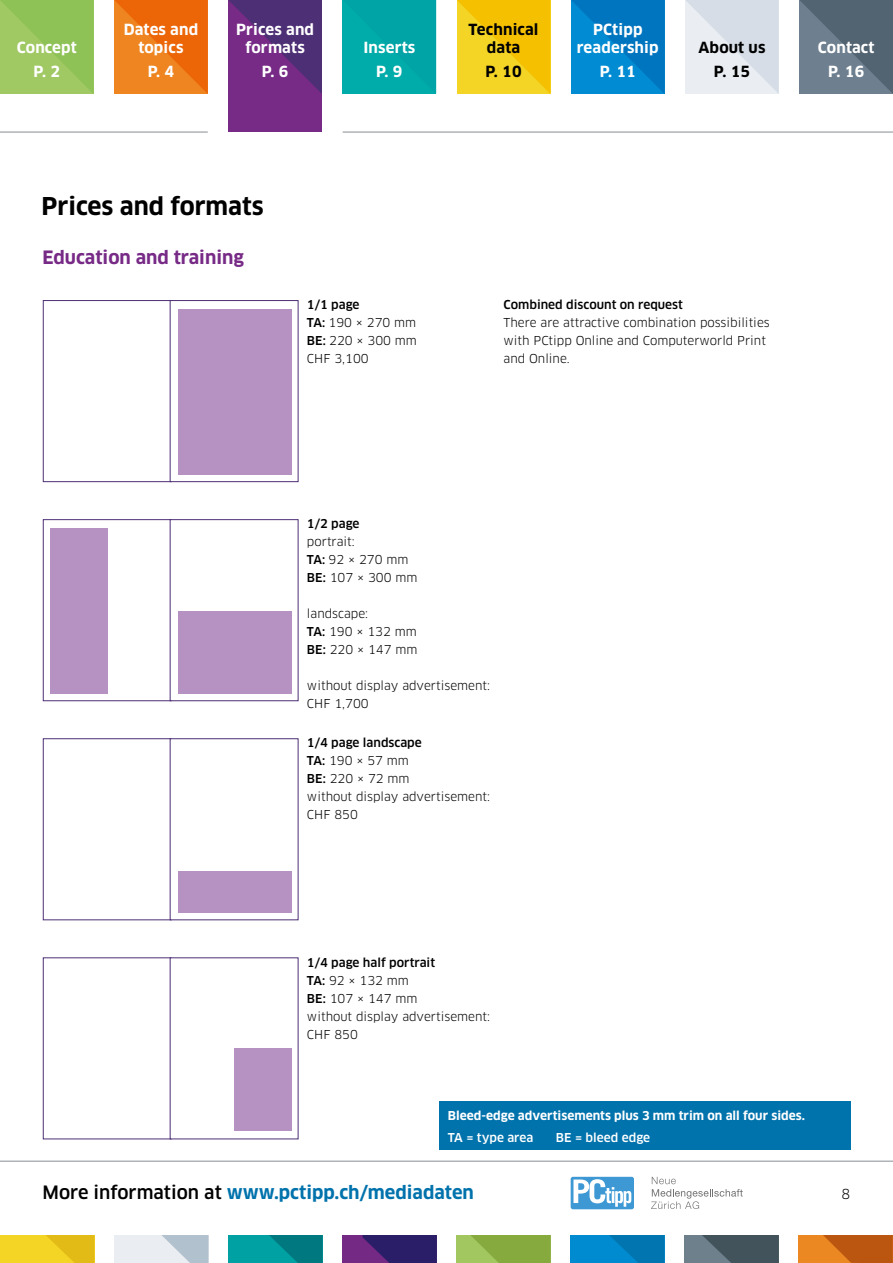
<style>
.page{position:relative;width:893px;height:1263px;background:#fff}
.page>*{position:absolute;margin:0;border:0;box-sizing:border-box;transform-origin:0 0}
.t1{font:700 24px "Clan OT";color:#000}
.t2{font:700 18px "Clan OT";color:#0072ac}
.t3{font:700 18px "Clan OT";color:#772a86}
.t4{font:700 15px/24px "Clan OT";letter-spacing:.01em;color:#fff;text-align:center}
.t5{font:700 15px/18px "Clan OT";letter-spacing:.01em;color:#000;text-align:center}
.t6{font:13.5px "Clan OT";color:#000}
.t7{font:12px/18px "Clan OT";color:#000}
.t8{font:700 12px "Clan OT";color:#fff}
.t9{font:500 12px "Clan OT";color:#000}
.t10{font:500 12px "Clan OT";color:#fff}
.s1{font-weight:500}
.s2{font-weight:500;color:#000}
</style>
<div class="page">
<div style="left:342px;top:1207px;width:95px;height:56px;background:#742984"></div>
<svg style="left:362px;top:1235px;width:75px;height:28px"></svg>
<div style="left:228px;top:1207px;width:95px;height:56px;background:#00a1a3"></div>
<svg style="left:269px;top:1235px;width:54px;height:28px"></svg>
<div style="left:798px;top:1207px;width:95px;height:56px;background:#ec8822"></div>
<svg style="left:823px;top:1235px;width:70px;height:28px"></svg>
<div style="left:456px;top:1207px;width:95px;height:56px;background:#a2c761"></div>
<svg style="left:471px;top:1235px;width:80px;height:28px"></svg>
<div style="left:114px;top:1207px;width:94px;height:56px;background:#eaedf1"></div>
<svg style="left:161px;top:1235px;width:47px;height:28px"></svg>
<div style="left:0;top:1207px;width:94px;height:56px;background:#f4d424"></div>
<svg style="left:46px;top:1235px;width:48px;height:28px"></svg>
<div style="left:0;top:1207px;width:893px;height:28px;background:#fff"></div>
<div style="left:571px;top:1177px;width:63px;height:32px;background:#3d98d4;border-radius:2px"></div>
<svg style="left:573px;top:1177px;width:206px;height:86px"></svg>
<hr style="left:0;top:1161px;width:893px;height:1px;background:#888e93">
<hr style="left:343px;top:132px;width:550px;height:1px;background:#888e93">
<hr style="left:0;top:132px;width:208px;height:1px;background:#888e93">
<svg style="left:0;top:0;width:94px;height:94px;background:#97c55d"></svg>
<svg style="left:114px;top:0;width:94px;height:94px;background:#ed7514"></svg>
<div style="left:228px;top:0;width:94px;height:132px;background:#772a86"></div>
<svg style="left:229px;top:0;width:93px;height:94px"></svg>
<div style="left:343px;top:0;width:93px;height:94px;background:#00a4a6"></div>
<svg style="left:457px;top:0;width:93px;height:94px;background:#f4c911"></svg>
<svg style="left:571px;top:0;width:94px;height:94px;background:#0080c8"></svg>
<svg style="left:685px;top:0;width:94px;height:94px;background:#e0e5ed"></svg>
<svg style="left:799px;top:0;width:94px;height:94px;background:#607181"></svg>
<div style="left:43px;top:300px;width:129px;height:182px;background:#fff;border:1px solid #4d2f75"></div>
<div style="left:170px;top:300px;width:128px;height:182px;background:#fff;border:1px solid #4d2f75"></div>
<div style="left:178px;top:309px;width:113px;height:166px;background:#b692c3"></div>
<div style="left:43px;top:519px;width:129px;height:182px;background:#fff;border:1px solid #4d2f75"></div>
<div style="left:170px;top:519px;width:128px;height:182px;background:#fff;border:1px solid #4d2f75"></div>
<div style="left:50px;top:528px;width:58px;height:166px;background:#b692c3"></div>
<div style="left:178px;top:611px;width:113px;height:83px;background:#b692c3"></div>
<div style="left:43px;top:957px;width:129px;height:182px;background:#fff;border:1px solid #4d2f75"></div>
<div style="left:170px;top:957px;width:128px;height:182px;background:#fff"></div>
<div style="left:234px;top:1048px;width:57px;height:83px;background:#b692c3"></div>
<div style="left:43px;top:738px;width:129px;height:182px;background:#fff;border:1px solid #4d2f75"></div>
<div style="left:170px;top:738px;width:128px;height:182px;background:#fff"></div>
<div style="left:178px;top:871px;width:113px;height:41px;background:#b692c3"></div>
<div style="left:439px;top:1102px;width:411px;height:48px;background:#0072ac"></div>
<p class="t4" style="left:17px;top:35px;width:61px">Concept<br>P. 2</p>
<p class="t4" style="left:124px;top:20px;width:76px;line-height:18px">Dates and topics</p>
<p class="t4" style="left:148px;top:59px;width:28px">P. 4</p>
<p class="t4" style="left:236px;top:20px;width:79px;line-height:18px">Prices and formats</p>
<p class="t4" style="left:262px;top:59px;width:28px">P. 6</p>
<h1 class="t1" style="left:41px;top:192px;width:224px">Prices and formats</h1>
<h2 class="t3" style="left:43px;top:247px;width:203px">Education and training</h2>
<p class="t4" style="left:363px;top:35px;width:53px">Inserts<br>P. 9</p>
<p class="t7" style="left:307px;top:296px;width:111px"><span class="s1">1/1 page<br>TA:</span> 190 × 270 mm<br><span class="s1">BE:</span> 220 × 300 mm<br>CHF 3,100</p>
<p class="t5" style="left:469px;top:20px;width:71px">Technical data</p>
<p class="t5" style="left:485px;top:62px;width:38px">P. 10</p>
<p class="t4" style="left:577px;top:20px;width:83px;line-height:18px">PCtipp readership</p>
<p class="t4" style="left:600px;top:59px;width:38px">P. 11</p>
<p class="t5" style="left:698px;top:35px;width:68px;line-height:24px">About us<br>P. 15</p>
<p class="t4" style="left:818px;top:35px;width:58px">Contact<br>P. 16</p>
<p class="t9" style="left:504px;top:298px;width:181px">Combined discount on request</p>
<p class="t7" style="left:504px;top:314px;width:268px">There are attractive combination possibilities with PCtipp Online and Computerworld Print and Online.</p>
<p class="t9" style="left:307px;top:517px;width:54px">1/2 page</p>
<p class="t7" style="left:307px;top:533px;width:112px">portrait:<br><span class="s1">TA:</span> 92 × 270 mm<br><span class="s1">BE:</span> 107 × 300 mm</p>
<p class="t7" style="left:307px;top:605px;width:112px">landscape:<br><span class="s1">TA:</span> 190 × 132 mm<br><span class="s1">BE:</span> 220 × 147 mm</p>
<p class="t7" style="left:307px;top:677px;width:185px">without display advertisement:<br>CHF 1,700</p>
<p class="t7" style="left:307px;top:734px;width:185px"><span class="s1">1/4 page landscape<br>TA:</span> 190 × 57 mm<br><span class="s1">BE:</span> 220 × 72 mm<br>without display advertisement:<br>CHF 850</p>
<p class="t7" style="left:307px;top:953px;width:185px"><span class="s1">1/4 page half portrait<br>TA:</span> 92 × 132 mm<br><span class="s1">BE:</span> 107 × 147 mm<br>without display advertisement:<br>CHF 850</p>
<p class="t8" style="left:448px;top:1108px;width:359px">Bleed-edge advertisements plus 3 mm trim on all four sides.</p>
<p class="t10" style="left:448px;top:1130px;width:87px">TA = type area</p>
<p class="t10" style="left:556px;top:1130px;width:96px">BE = bleed edge</p>
<h2 class="t2" style="left:43px;top:1182px;width:433px"><span class="s2">More information at</span> www.pctipp.ch/mediadaten</h2>
<p class="t6" style="left:842px;top:1186px;width:10px">8</p>
</div>
